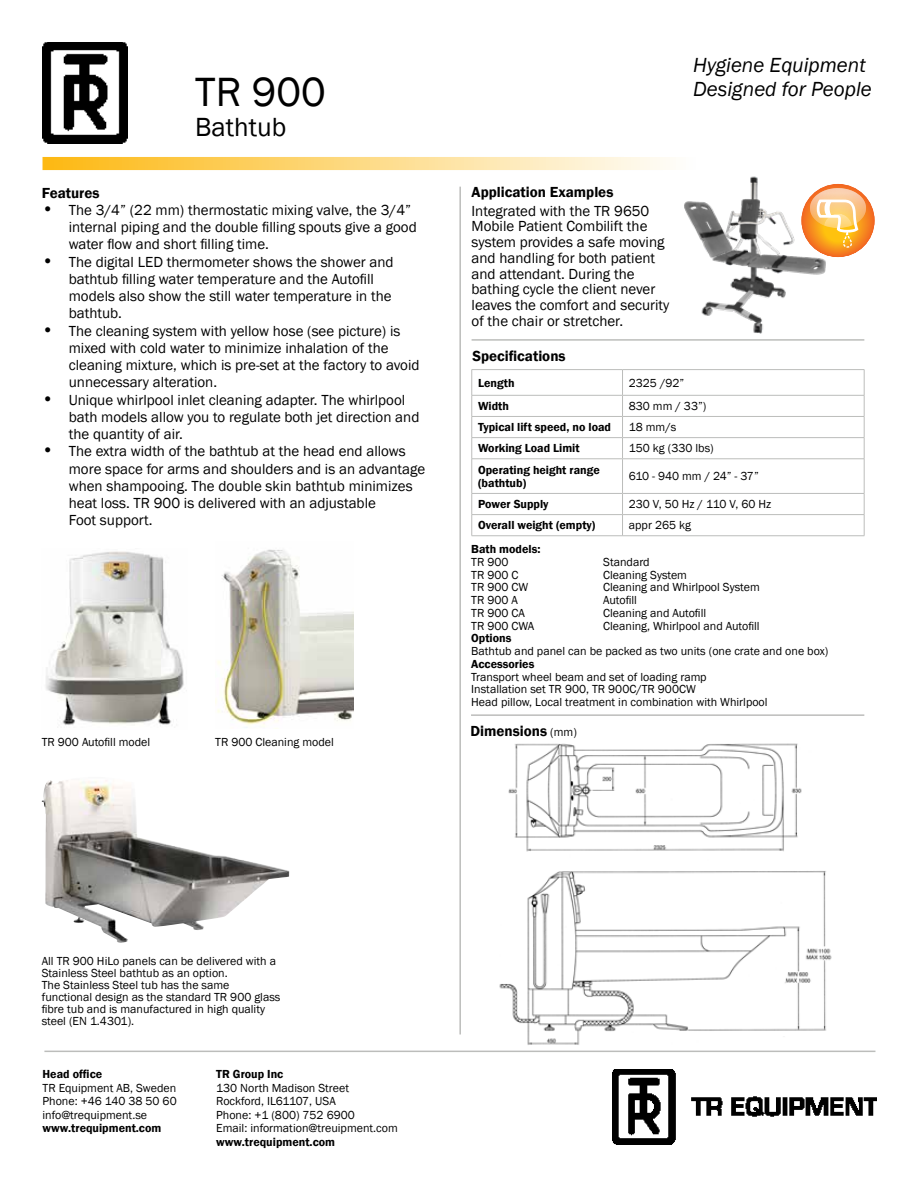
<style>
.page{position:relative;width:918px;height:1188px;background:#fff}
.page>*{position:absolute;margin:0;border:0;box-sizing:border-box;transform-origin:0 0}
.t1{font:42px "Franklin Gothic";color:#000}
.t2{font:27px "Franklin Gothic";color:#000}
.t3{font:italic 21px/24px "Franklin Gothic";color:#000}
.t4{font:15px/17.2px "Franklin Gothic";color:#000}
.t5{font:600 15px "Franklin Gothic";color:#000}
.t6{font:12px/13.5px "Franklin Gothic";color:#000}
.t7{font:600 12px/13.5px "Franklin Gothic";color:#000}
.t8{font:12px "Franklin Gothic";letter-spacing:-.03em;color:#000}
.s1{font-size:18px}
.s2{font-weight:400;font-size:12px}
</style>
<div class="page">
<hr style="left:44px;top:1051px;width:831px;height:1px;background:#bcbdbb">
<img style="left:613px;top:1069px;width:263px;height:75px">
<img style="left:43px;top:43px;width:84px;height:100px">
<svg style="left:43px;top:157px;width:627px;height:13px"></svg>
<svg style="left:828px;top:188px;width:38px;height:60px"></svg>
<img style="left:45px;top:551px;width:139px;height:174px">
<hr style="left:472px;top:395px;width:151px;height:1px;background:#bcbdbb">
<hr style="left:623px;top:395px;width:241px;height:1px;background:#bcbdbb">
<hr style="left:472px;top:416px;width:151px;height:1px;background:#bcbdbb">
<hr style="left:623px;top:416px;width:241px;height:1px;background:#bcbdbb">
<hr style="left:472px;top:437px;width:151px;height:1px;background:#bcbdbb">
<hr style="left:623px;top:437px;width:241px;height:1px;background:#bcbdbb">
<svg style="left:622px;top:370px;width:1px;height:88px"></svg>
<hr style="left:472px;top:458px;width:151px;height:1px;background:#bcbdbb">
<hr style="left:623px;top:458px;width:241px;height:1px;background:#bcbdbb">
<hr style="left:622px;top:459px;width:1px;height:34px;background:#bcbdbb">
<hr style="left:472px;top:493px;width:151px;height:1px;background:#bcbdbb">
<hr style="left:623px;top:493px;width:241px;height:1px;background:#bcbdbb">
<svg style="left:622px;top:494px;width:1px;height:42px"></svg>
<hr style="left:472px;top:369px;width:151px;height:1px;background:#bcbdbb">
<hr style="left:623px;top:369px;width:241px;height:1px;background:#bcbdbb">
<svg style="left:472px;top:370px;width:1px;height:89px"></svg>
<svg style="left:864px;top:370px;width:1px;height:89px"></svg>
<hr style="left:472px;top:459px;width:1px;height:34px;background:#bcbdbb">
<hr style="left:864px;top:459px;width:1px;height:34px;background:#bcbdbb">
<hr style="left:472px;top:514px;width:151px;height:1px;background:#bcbdbb">
<svg style="left:472px;top:494px;width:1px;height:42px"></svg>
<hr style="left:623px;top:514px;width:241px;height:1px;background:#bcbdbb">
<svg style="left:864px;top:493px;width:1px;height:43px"></svg>
<hr style="left:472px;top:536px;width:151px;height:1px;background:#bcbdbb">
<hr style="left:623px;top:536px;width:241px;height:1px;background:#bcbdbb">
<hr style="left:471px;top:714px;width:393px;height:2px;background:#bcbdbb">
<hr style="left:472px;top:339px;width:392px;height:2px;background:#bcbdbb">
<hr style="left:459px;top:187px;width:2px;height:848px;background:#bcbdbb">
<img style="left:499px;top:743px;width:333px;height:302px">
<img style="left:42px;top:780px;width:247px;height:163px">
<img style="left:684px;top:176px;width:144px;height:158px">
<img style="left:215px;top:549px;width:138px;height:180px">
<h1 class="t1" style="left:195px;top:66px;width:132px">TR 900</h1>
<h2 class="t2" style="left:195px;top:110px;width:92px">Bathtub</h2>
<p class="t5" style="left:42px;top:183px;width:59px">Features</p>
<p class="t4" style="left:69px;top:201px;width:349px;text-indent:-27px"><span class="s1">•</span> The 3/4” (22 mm) thermostatic mixing valve, the 3/4” internal piping and the double filling spouts give a good water flow and short filling time.</p>
<p class="t4" style="left:69px;top:253px;width:326px;text-indent:-27px"><span class="s1">•</span> The digital LED thermometer shows the shower and bathtub filling water temperature and the Autofill models also show the still water temperature in the bathtub.</p>
<p class="t4" style="left:69px;top:322px;width:352px;text-indent:-27px"><span class="s1">•</span> The cleaning system with yellow hose (see picture) is mixed with cold water to minimize inhalation of the cleaning mixture, which is pre-set at the factory to avoid unnecessary alteration.</p>
<p class="t4" style="left:69px;top:391px;width:352px;text-indent:-27px"><span class="s1">•</span> Unique whirlpool inlet cleaning adapter. The whirlpool bath models allow you to regulate both jet direction and the quantity of air.</p>
<p class="t4" style="left:69px;top:443px;width:358px;text-indent:-27px"><span class="s1">•</span> The extra width of the bathtub at the head end allows more space for arms and shoulders and is an advantage when shampooing. The double skin bathtub minimizes heat loss. TR 900 is delivered with an adjustable<br>Foot support.</p>
<p class="t6" style="left:42px;top:735px;width:110px">TR 900 Autofill model</p>
<p class="t6" style="left:215px;top:735px;width:120px">TR 900 Cleaning model</p>
<p class="t5" style="left:472px;top:183px;width:143px">Application Examples</p>
<h3 class="t3" style="left:693px;top:53px;width:180px">Hygiene Equipment<br>Designed for People</h3>
<p class="t4" style="left:472px;top:203px;width:199px;line-height:15.8px">Integrated with the TR 9650<br>Mobile Patient Combilift the system provides a safe moving and handling for both patient and attendant. During the bathing cycle the client never leaves the comfort and security of the chair or stretcher.</p>
<p class="t5" style="left:472px;top:346px;width:95px">Specifications</p>
<p class="t7" style="left:478px;top:376px;width:38px">Length</p>
<p class="t6" style="left:629px;top:376px;width:57px">2325 /92”</p>
<p class="t7" style="left:478px;top:399px;width:32px">Width</p>
<p class="t6" style="left:629px;top:400px;width:79px">830 mm / 33”)</p>
<p class="t7" style="left:478px;top:421px;width:134px">Typical lift speed, no load</p>
<p class="t6" style="left:629px;top:421px;width:49px">18 mm/s</p>
<p class="t7" style="left:478px;top:442px;width:103px">Working Load Limit</p>
<p class="t6" style="left:629px;top:442px;width:86px">150 kg (330 lbs)</p>
<p class="t7" style="left:478px;top:463px;width:123px">Operating height range (bathtub)</p>
<p class="t8" style="left:629px;top:469px;width:131px">610 - 940 mm / 24” - 37”</p>
<p class="t7" style="left:478px;top:498px;width:72px">Power Supply</p>
<p class="t6" style="left:629px;top:498px;width:144px">230 V, 50 Hz / 110 V, 60 Hz</p>
<p class="t7" style="left:478px;top:519px;width:119px">Overall weight (empty)</p>
<p class="t6" style="left:629px;top:519px;width:64px">appr 265 kg</p>
<p class="t7" style="left:471px;top:543px;width:71px">Bath models:</p>
<p class="t6" style="left:471px;top:555px;width:39px">TR 900</p>
<p class="t6" style="left:603px;top:555px;width:48px">Standard</p>
<p class="t6" style="left:471px;top:568px;width:49px">TR 900 C</p>
<p class="t6" style="left:603px;top:568px;width:85px">Cleaning System</p>
<p class="t6" style="left:471px;top:581px;width:59px">TR 900 CW</p>
<p class="t6" style="left:603px;top:581px;width:158px">Cleaning and Whirlpool System</p>
<p class="t6" style="left:471px;top:594px;width:48px">TR 900 A</p>
<p class="t6" style="left:603px;top:594px;width:35px">Autofill</p>
<p class="t6" style="left:471px;top:606px;width:55px">TR 900 CA</p>
<p class="t6" style="left:603px;top:606px;width:105px">Cleaning and Autofill</p>
<p class="t6" style="left:471px;top:619px;width:65px">TR 900 CWA</p>
<p class="t6" style="left:603px;top:619px;width:158px">Cleaning, Whirlpool and Autofill</p>
<p class="t7" style="left:471px;top:632px;width:42px">Options</p>
<p class="t6" style="left:471px;top:645px;width:359px">Bathtub and panel can be packed as two units (one crate and one box)</p>
<p class="t7" style="left:471px;top:657px;width:65px">Accessories</p>
<p class="t6" style="left:471px;top:670px;width:298px;line-height:12.8px">Transport wheel beam and set of loading ramp<br>Installation set TR 900, TR 900C/TR 900CW<br>Head pillow, Local treatment in combination with Whirlpool</p>
<p class="t5" style="left:471px;top:722px;width:108px">Dimensions <span class="s2">(mm)</span></p>
<p class="t6" style="left:42px;top:956px;width:240px;line-height:12px">All TR 900 HiLo panels can be delivered with a Stainless Steel bathtub as an option.<br>The Stainless Steel tub has the same functional design as the standard TR 900 glass fibre tub and is manufactured in high quality steel (EN 1.4301).</p>
<p class="t7" style="left:43px;top:1068px;width:61px">Head office</p>
<p class="t6" style="left:43px;top:1081px;width:136px;text-align:justify">TR Equipment AB, Sweden Phone: +46 140 38 50 60 info@trequipment.se</p>
<p class="t7" style="left:43px;top:1122px;width:120px">www.trequipment.com</p>
<p class="t7" style="left:216px;top:1067px;width:69px">TR Group Inc</p>
<p class="t6" style="left:216px;top:1081px;width:183px">130 North Madison Street<br>Rockford, IL61107, USA<br>Phone: +1 (800) 752 6900<br>Email: information@treuipment.com</p>
<p class="t7" style="left:216px;top:1135px;width:120px">www.trequipment.com</p>
</div>
